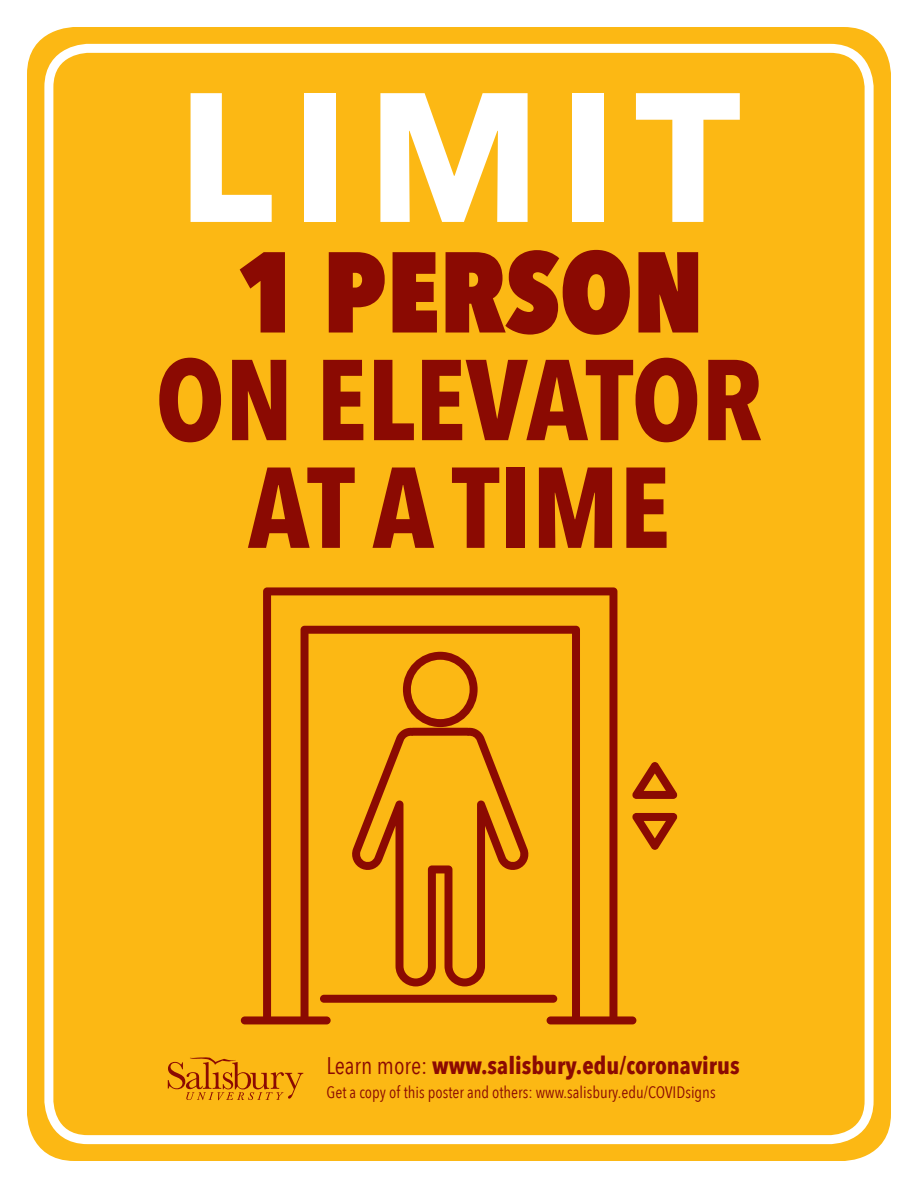
<style>
.page{position:relative;width:918px;height:1188px;background:#fff}
.page>*{position:absolute;margin:0;border:0;box-sizing:border-box;transform-origin:0 0}
.t1{font:700 181.8px "Avenir Next";letter-spacing:.1em;color:#fff}
.t2{font:700 113.55px "Avenir Next Condensed";color:#8b0a02}
.t3{font:800 113.55px "Avenir Next Condensed";color:#8b0a02}
.t4{font:700 24px "Avenir Next Condensed";color:#8b0a02}
.t5{font:16.5px "Avenir Next Condensed";color:#8b0a02}
.s1{font-weight:400}
</style>
<div class="page">
<div style="left:27px;top:27px;width:864px;height:1134px;background:#fcb814;border-radius:48px"></div>
<div style="left:44px;top:44px;width:830px;height:1100px;border:9px solid #fff;border-radius:39px"></div>
<svg style="left:636px;top:813px;width:41px;height:37px"></svg>
<svg style="left:636px;top:762px;width:41px;height:37px"></svg>
<svg style="left:241px;top:587px;width:395px;height:437px"></svg>
<svg style="left:403px;top:652px;width:75px;height:75px"></svg>
<svg style="left:350px;top:727px;width:180px;height:259px"></svg>
<svg style="left:168px;top:1057px;width:135px;height:43px"></svg>
<p class="t1" style="left:177px;top:1px;width:565px">LIMIT</p>
<p class="t3" style="left:237px;top:222px;width:469px">1 PERSON</p>
<p class="t2" style="left:155px;top:331px;width:609px">ON ELEVATOR</p>
<p class="t2" style="left:248px;top:438px;width:424px">AT A TIME</p>
<p class="t4" style="left:327px;top:1051px;width:415px"><span class="s1">Learn more:</span> www.salisbury.edu/coronavirus</p>
<p class="t5" style="left:327px;top:1078px;width:391px">Get a copy of this poster and others: www.salisbury.edu/COVIDsigns</p>
</div>
